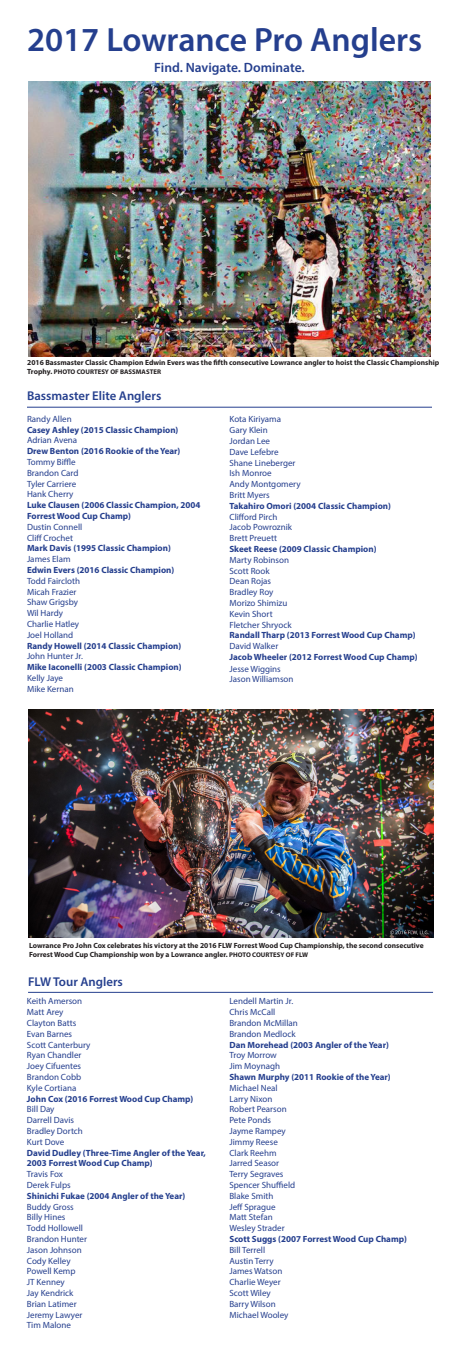
<style>
.page{position:relative;width:459px;height:1350px;background:#fff}
.page>*{position:absolute;margin:0;border:0;box-sizing:border-box;transform-origin:0 0}
.t1{font:600 33.75px "Myriad Pro";color:#253f8e}
.t2{font:600 13.5px "Myriad Pro";color:#253f8e}
.t3{font:600 12.75px "Myriad Pro";color:#253f8e}
.t4{font:9px "Myriad Pro";color:#253f8e}
.t5{font:700 9px/10.8px "Myriad Pro";color:#253f8e}
.t6{font:700 7.5px/9px "Myriad Pro";color:#231f20}
.t7{font:700 6.75px "Myriad Pro";color:#231f20}
.s1{font-size:7.5px}
.s2{font-size:6.75px}
</style>
<div class="page">
<img style="left:28px;top:81px;width:403px;height:275px">
<hr style="left:27px;top:407px;width:405px;height:1px;background:#253f8e">
<img style="left:28px;top:709px;width:405px;height:228px">
<hr style="left:28px;top:992px;width:405px;height:1px;background:#253f8e">
<p class="t1" style="left:27px;top:18px;width:397px">2017 Lowrance Pro Anglers</p>
<p class="t2" style="left:154px;top:59px;width:152px">Find. Navigate. Dominate.</p>
<p class="t6" style="left:27px;top:358px;width:414px">2016 Bassmaster Classic Champion Edwin Evers was the fifth consecutive Lowrance angler to hoist the Classic Championship</p>
<p class="t7" style="left:27px;top:368px;width:135px"><span class="s1">Trophy.</span> PHOTO COURTESY OF BASSMASTER</p>
<p class="t3" style="left:27px;top:388px;width:136px">Bassmaster Elite Anglers</p>
<p class="t4" style="left:27px;top:413px;width:46px">Randy Allen</p>
<p class="t5" style="left:27px;top:424px;width:153px">Casey Ashley (2015 Classic Champion)</p>
<p class="t4" style="left:27px;top:435px;width:52px">Adrian Avena</p>
<p class="t5" style="left:27px;top:445px;width:155px">Drew Benton (2016 Rookie of the Year)</p>
<p class="t4" style="left:27px;top:456px;width:50px">Tommy Biffle</p>
<p class="t4" style="left:27px;top:467px;width:53px">Brandon Card</p>
<p class="t4" style="left:27px;top:478px;width:51px">Tyler Carriere</p>
<p class="t4" style="left:27px;top:489px;width:48px">Hank Cherry</p>
<p class="t5" style="left:27px;top:499px;width:175px">Luke Clausen (2006 Classic Champion, 2004<br>Forrest Wood Cup Champ)</p>
<p class="t4" style="left:27px;top:521px;width:57px">Dustin Connell</p>
<p class="t4" style="left:27px;top:532px;width:48px">Cliff Crochet</p>
<p class="t5" style="left:27px;top:543px;width:145px">Mark Davis (1995 Classic Champion)</p>
<p class="t4" style="left:27px;top:554px;width:45px">James Elam</p>
<p class="t5" style="left:27px;top:564px;width:149px">Edwin Evers (2016 Classic Champion)</p>
<p class="t4" style="left:27px;top:575px;width:55px">Todd Faircloth</p>
<p class="t4" style="left:27px;top:586px;width:51px">Micah Frazier</p>
<p class="t4" style="left:27px;top:597px;width:53px">Shaw Grigsby</p>
<p class="t4" style="left:27px;top:608px;width:37px">Wil Hardy</p>
<p class="t4" style="left:27px;top:618px;width:54px">Charlie Hatley</p>
<p class="t4" style="left:27px;top:629px;width:48px">Joel Holland</p>
<p class="t5" style="left:27px;top:640px;width:156px">Randy Howell (2014 Classic Champion)</p>
<p class="t4" style="left:27px;top:651px;width:57px">John Hunter Jr.</p>
<p class="t5" style="left:27px;top:661px;width:156px">Mike Iaconelli (2003 Classic Champion)</p>
<p class="t4" style="left:27px;top:672px;width:38px">Kelly Jaye</p>
<p class="t4" style="left:27px;top:683px;width:48px">Mike Kernan</p>
<p class="t4" style="left:230px;top:414px;width:53px">Kota Kiriyama</p>
<p class="t4" style="left:230px;top:425px;width:40px">Gary Klein</p>
<p class="t4" style="left:230px;top:435px;width:42px">Jordan Lee</p>
<p class="t4" style="left:230px;top:446px;width:51px">Dave Lefebre</p>
<p class="t4" style="left:230px;top:457px;width:68px">Shane Lineberger</p>
<p class="t4" style="left:230px;top:468px;width:44px">Ish Monroe</p>
<p class="t4" style="left:230px;top:479px;width:73px">Andy Montgomery</p>
<p class="t4" style="left:230px;top:489px;width:42px">Britt Myers</p>
<p class="t5" style="left:230px;top:500px;width:163px">Takahiro Omori (2004 Classic Champion)</p>
<p class="t4" style="left:230px;top:511px;width:49px">Clifford Pirch</p>
<p class="t4" style="left:230px;top:522px;width:64px">Jacob Powroznik</p>
<p class="t4" style="left:230px;top:533px;width:49px">Brett Preuett</p>
<p class="t5" style="left:230px;top:543px;width:149px">Skeet Reese (2009 Classic Champion)</p>
<p class="t4" style="left:230px;top:554px;width:61px">Marty Robinson</p>
<p class="t4" style="left:230px;top:565px;width:42px">Scott Rook</p>
<p class="t4" style="left:230px;top:576px;width:43px">Dean Rojas</p>
<p class="t4" style="left:230px;top:587px;width:45px">Bradley Roy</p>
<p class="t4" style="left:230px;top:597px;width:59px">Morizo Shimizu</p>
<p class="t4" style="left:230px;top:608px;width:45px">Kevin Short</p>
<p class="t4" style="left:230px;top:619px;width:64px">Fletcher Shryock</p>
<p class="t5" style="left:230px;top:630px;width:188px">Randall Tharp (2013 Forrest Wood Cup Champ)</p>
<p class="t4" style="left:230px;top:641px;width:50px">David Walker</p>
<p class="t5" style="left:230px;top:651px;width:190px">Jacob Wheeler (2012 Forrest Wood Cup Champ)</p>
<p class="t4" style="left:230px;top:663px;width:53px">Jesse Wiggins</p>
<p class="t4" style="left:230px;top:674px;width:66px">Jason Williamson</p>
<p class="t6" style="left:29px;top:941px;width:396px">Lowrance Pro John Cox celebrates his victory at the 2016 FLW Forrest Wood Cup Championship, the second consecutive<br>Forrest Wood Cup Championship won by a Lowrance angler. <span class="s2">PHOTO COURTESY OF FLW</span></p>
<p class="t4" style="left:27px;top:996px;width:57px">Keith Amerson</p>
<p class="t4" style="left:27px;top:1007px;width:38px">Matt Arey</p>
<p class="t4" style="left:27px;top:1017px;width:51px">Clayton Batts</p>
<p class="t4" style="left:27px;top:1028px;width:47px">Evan Barnes</p>
<p class="t4" style="left:27px;top:1039px;width:65px">Scott Canterbury</p>
<p class="t4" style="left:27px;top:1050px;width:56px">Ryan Chandler</p>
<p class="t4" style="left:27px;top:1061px;width:56px">Joey Cifuentes</p>
<p class="t4" style="left:27px;top:1071px;width:56px">Brandon Cobb</p>
<p class="t4" style="left:27px;top:1082px;width:51px">Kyle Cortiana</p>
<p class="t5" style="left:27px;top:1093px;width:168px">John Cox (2016 Forrest Wood Cup Champ)</p>
<p class="t4" style="left:27px;top:1104px;width:29px">Bill Day</p>
<p class="t4" style="left:27px;top:1115px;width:49px">Darrell Davis</p>
<p class="t4" style="left:27px;top:1125px;width:58px">Bradley Dortch</p>
<p class="t4" style="left:27px;top:1136px;width:39px">Kurt Dove</p>
<p class="t5" style="left:27px;top:1147px;width:180px">David Dudley (Three-Time Angler of the Year,<br>2003 Forrest Wood Cup Champ)</p>
<p class="t4" style="left:27px;top:1169px;width:38px">Travis Fox</p>
<p class="t4" style="left:27px;top:1179px;width:45px">Derek Fulps</p>
<p class="t5" style="left:27px;top:1190px;width:160px">Shinichi Fukae (2004 Angler of the Year)</p>
<p class="t4" style="left:27px;top:1201px;width:48px">Buddy Gross</p>
<p class="t4" style="left:27px;top:1212px;width:40px">Billy Hines</p>
<p class="t4" style="left:27px;top:1223px;width:58px">Todd Hollowell</p>
<p class="t4" style="left:27px;top:1233px;width:62px">Brandon Hunter</p>
<p class="t4" style="left:27px;top:1244px;width:56px">Jason Johnson</p>
<p class="t4" style="left:27px;top:1255px;width:45px">Cody Kelley</p>
<p class="t4" style="left:27px;top:1266px;width:50px">Powell Kemp</p>
<p class="t4" style="left:27px;top:1277px;width:39px">JT Kenney</p>
<p class="t4" style="left:27px;top:1287px;width:48px">Jay Kendrick</p>
<p class="t4" style="left:27px;top:1298px;width:51px">Brian Latimer</p>
<p class="t4" style="left:27px;top:1309px;width:57px">Jeremy Lawyer</p>
<p class="t4" style="left:27px;top:1320px;width:46px">Tim Malone</p>
<p class="t3" style="left:28px;top:973px;width:96px">FLW Tour Anglers</p>
<p class="t4" style="left:229px;top:996px;width:65px">Lendell Martin Jr.</p>
<p class="t4" style="left:229px;top:1007px;width:47px">Chris McCall</p>
<p class="t4" style="left:229px;top:1017px;width:70px">Brandon McMillan</p>
<p class="t4" style="left:229px;top:1028px;width:68px">Brandon Medlock</p>
<p class="t5" style="left:229px;top:1039px;width:161px">Dan Morehead (2003 Angler of the Year)</p>
<p class="t4" style="left:229px;top:1050px;width:49px">Troy Morrow</p>
<p class="t4" style="left:229px;top:1061px;width:52px">Jim Moynagh</p>
<p class="t5" style="left:229px;top:1071px;width:163px">Shawn Murphy (2011 Rookie of the Year)</p>
<p class="t4" style="left:229px;top:1082px;width:50px">Michael Neal</p>
<p class="t4" style="left:229px;top:1093px;width:44px">Larry Nixon</p>
<p class="t4" style="left:229px;top:1104px;width:59px">Robert Pearson</p>
<p class="t4" style="left:229px;top:1115px;width:43px">Pete Ponds</p>
<p class="t4" style="left:229px;top:1125px;width:58px">Jayme Rampey</p>
<p class="t4" style="left:229px;top:1136px;width:50px">Jimmy Reese</p>
<p class="t4" style="left:229px;top:1147px;width:49px">Clark Reehm</p>
<p class="t4" style="left:229px;top:1158px;width:51px">Jarred Seasor</p>
<p class="t4" style="left:229px;top:1169px;width:56px">Terry Segraves</p>
<p class="t4" style="left:229px;top:1179px;width:67px">Spencer Shuffield</p>
<p class="t4" style="left:229px;top:1190px;width:46px">Blake Smith</p>
<p class="t4" style="left:229px;top:1201px;width:48px">Jeff Sprague</p>
<p class="t4" style="left:229px;top:1212px;width:45px">Matt Stefan</p>
<p class="t4" style="left:229px;top:1223px;width:57px">Wesley Strader</p>
<p class="t5" style="left:229px;top:1233px;width:179px">Scott Suggs (2007 Forrest Wood Cup Champ)</p>
<p class="t4" style="left:229px;top:1244px;width:37px">Bill Terrell</p>
<p class="t4" style="left:229px;top:1255px;width:46px">Austin Terry</p>
<p class="t4" style="left:229px;top:1266px;width:54px">James Watson</p>
<p class="t4" style="left:229px;top:1277px;width:53px">Charlie Weyer</p>
<p class="t4" style="left:229px;top:1287px;width:43px">Scott Wiley</p>
<p class="t4" style="left:229px;top:1298px;width:48px">Barry Wilson</p>
<p class="t4" style="left:229px;top:1309px;width:61px">Michael Wooley</p>
</div>
